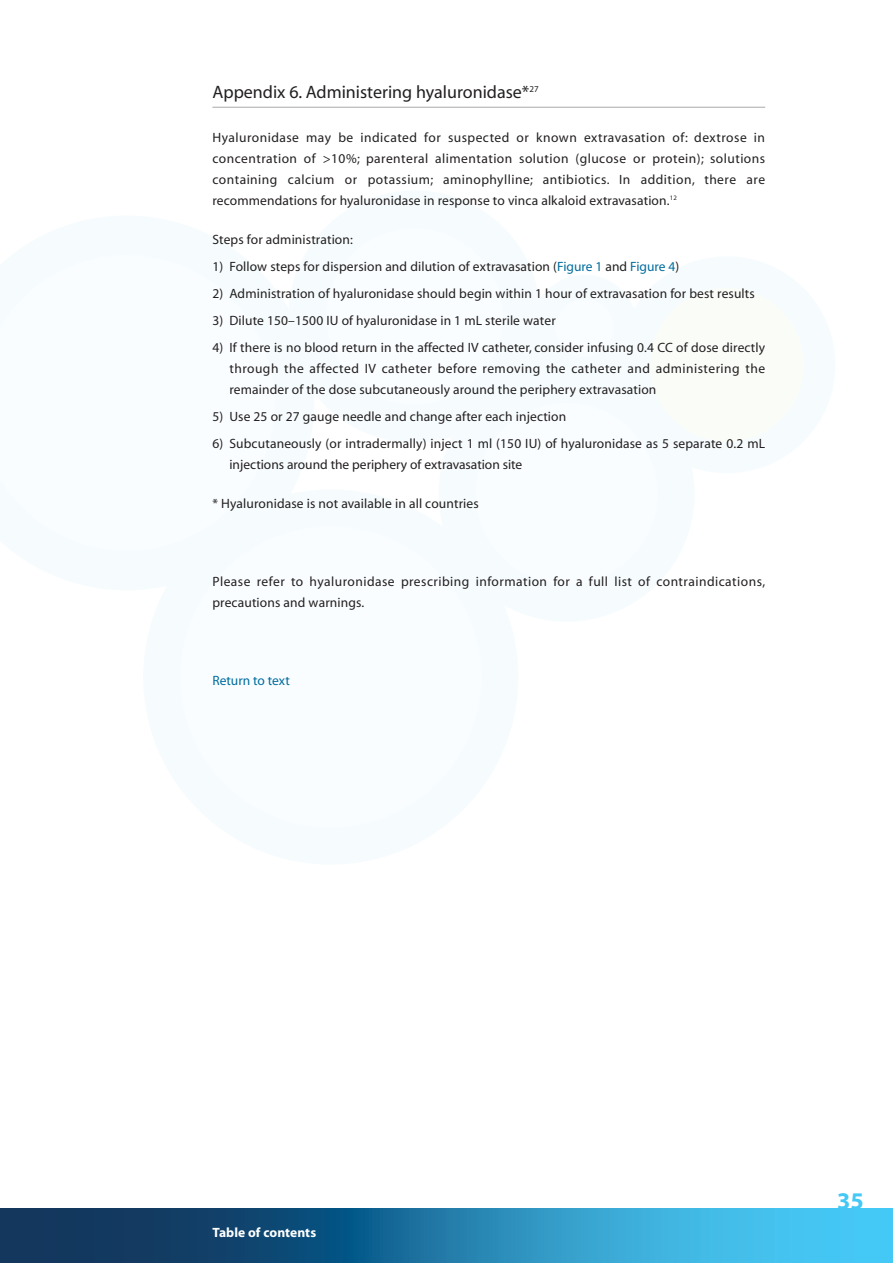
<style>
.page{position:relative;width:893px;height:1263px;background:#fff}
.page>*{position:absolute;margin:0;border:0;box-sizing:border-box;transform-origin:0 0}
.t1{font:700 24px "Myriad";color:#44c8f5}
.t2{font:18px "Myriad";color:#231f20}
.t3{font:13.5px/21px "Myriad";letter-spacing:.01em;color:#231f20;text-align:justify}
.t4{font:13.5px/21px "Myriad";letter-spacing:.035em;color:#231f20}
.t5{font:700 13.5px "Myriad";letter-spacing:.005em;color:#fff}
.t6{font:13.5px "Myriad";color:#006d9e}
.s1{color:#006d9e}
</style>
<div class="page">
<svg style="left:0;top:1208px;width:893px;height:55px;background:#267ba7"></svg>
<hr style="left:212px;top:107px;width:553px;height:1px;background:#a7a9ac">
<h2 class="t2" style="left:212px;top:86px;width:328px">Appendix 6. Administering hyaluronidase*<sup>27</sup></h2>
<p class="t3" style="left:212px;top:128px;width:554px">Hyaluronidase may be indicated for suspected or known extravasation of: dextrose in concentration of &gt;10%; parenteral alimentation solution (glucose or protein); solutions containing calcium or potassium; aminophylline; antibiotics. In addition, there are recommendations for hyaluronidase in response to vinca alkaloid extravasation.<sup>12</sup></p>
<p class="t3" style="left:212px;top:230px;width:142px">Steps for administration:</p>
<p class="t3" style="left:212px;top:257px;width:468px">1) Follow steps for dispersion and dilution of extravasation (<span class="s1">Figure 1</span> and <span class="s1">Figure 4</span>)</p>
<p class="t3" style="left:212px;top:284px;width:544px">2) Administration of hyaluronidase should begin within 1 hour of extravasation for best results</p>
<p class="t3" style="left:212px;top:311px;width:345px">3) Dilute 150–1500 IU of hyaluronidase in 1 mL sterile water</p>
<p class="t3" style="left:229px;top:338px;width:537px;text-indent:-17px">4) If there is no blood return in the affected IV catheter, consider infusing 0.4 CC of dose directly through the affected IV catheter before removing the catheter and administering the remainder of the dose subcutaneously around the periphery extravasation</p>
<p class="t3" style="left:212px;top:407px;width:355px">5) Use 25 or 27 gauge needle and change after each injection</p>
<p class="t3" style="left:229px;top:434px;width:537px;text-indent:-17px">6) Subcutaneously (or intradermally) inject 1 ml (150 IU) of hyaluronidase as 5 separate 0.2 mL injections around the periphery of extravasation site</p>
<p class="t3" style="left:212px;top:494px;width:268px">* Hyaluronidase is not available in all countries</p>
<p class="t4" style="left:212px;top:572px;width:554px">Please refer to hyaluronidase prescribing information for a full list of contraindications, precautions and warnings.</p>
<p class="t6" style="left:212px;top:675px;width:79px">Return to text</p>
<p class="t5" style="left:212px;top:1227px;width:105px">Table of contents</p>
<h1 class="t1" style="left:837px;top:1191px;width:28px">35</h1>
</div>
